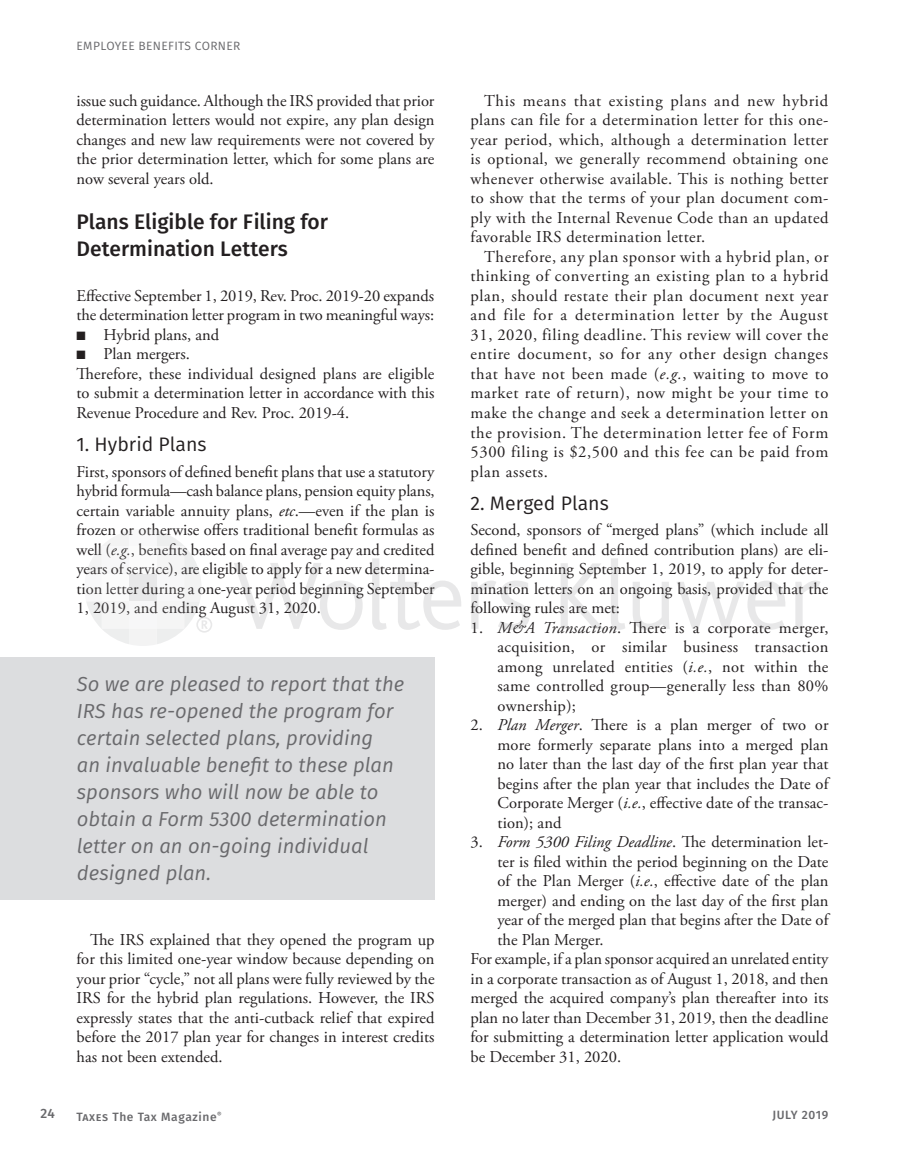
<style>
.page{position:relative;width:905px;height:1175px;background:#fff}
.page>*{position:absolute;margin:0;border:0;box-sizing:border-box;transform-origin:0 0}
.HeadA{font:500 21px/27px "Fira Sans";color:#231f20}
.Pull_Quote_A{font:italic 20.25px/27px "Fira Sans";color:#69696c}
.HeadB{font:19.5px "Fira Sans";color:#231f20}
.TextInd{font:16.5px/19.5px "Adobe Garamond Pro";letter-spacing:.005em;color:#231f20;text-align:justify}
.Text{font:16.5px/19.5px "Adobe Garamond Pro";color:#231f20;text-align:justify}
.t1{font:500 13.5px "Fira Sans";color:#69696c}
.t2{font:500 12px "Fira Sans";letter-spacing:.05em;color:#69696c}
.Running_H_A{font:12px "Fira Sans";letter-spacing:.03em;color:#69696c}
.t3{font:500 7.05px "Fira Sans";color:#69696c}
.s1{font-style:italic}
</style>
<div class="page">
<div style="left:0;top:657px;width:435px;height:242px;background:#dcdddf"></div>
<svg style="left:234px;top:563px;width:128px;height:67px"></svg>
<svg style="left:372px;top:558px;width:89px;height:72px"></svg>
<svg style="left:795px;top:581px;width:25px;height:48px"></svg>
<svg style="left:471px;top:581px;width:58px;height:49px"></svg>
<svg style="left:561px;top:563px;width:42px;height:66px"></svg>
<svg style="left:611px;top:558px;width:14px;height:72px"></svg>
<svg style="left:633px;top:582px;width:37px;height:48px"></svg>
<svg style="left:677px;top:581px;width:108px;height:49px"></svg>
<svg style="left:86px;top:531px;width:126px;height:115px"></svg>
<p class="Running_H_A" style="left:77px;top:37px;width:78px">EMPLOYEE BENE</p>
<p class="Running_H_A" style="left:168px;top:37px;width:74px">FITS CORNER</p>
<p class="Text" style="left:76px;top:91px;width:359px">issue such guidance. Although the IRS provided that prior determination letters would not expire, any plan design changes and new law requirements were not covered by the prior determination letter, which for some plans are now several years old.</p>
<p class="HeadA" style="left:76px;top:207px;width:253px">Plans Eligible for Filing for<br>Determination Letters</p>
<p class="Text" style="left:76px;top:286px;width:359px">Effective September 1, 2019, Rev. Proc. 2019-20 expands the determination letter program in two meaningful ways:</p>
<p class="TextInd" style="left:76px;top:325px;width:144px">■ Hybrid plans, and</p>
<p class="TextInd" style="left:76px;top:345px;width:115px">■ Plan mergers.</p>
<p class="Text" style="left:76px;top:364px;width:359px">Therefore, these individual designed plans are eligible to submit a determination letter in accordance with this Revenue Procedure and Rev. Proc. 2019-4.</p>
<p class="HeadB" style="left:76px;top:430px;width:132px">1. HYBRID PLANS</p>
<p class="Text" style="left:76px;top:462px;width:359px">First, sponsors of defined benefit plans that use a statutory hybrid formula—cash balance plans, pension equity plans, certain variable annuity plans, <span class="s1">etc</span>.—even if the plan is frozen or otherwise offers traditional benefit formulas as well (<span class="s1">e.g.</span>, benefits based on final average pay and credited years of service), are eligible to apply for a new determina&shy;tion letter during a one-year period beginning September 1, 2019, and ending August 31, 2020.</p>
<p class="Pull_Quote_A" style="left:77px;top:670px;width:329px">So we are pleased to report that the<br>IRS has re-opened the program for certain selected plans, providing<br>an invaluable benefit to these plan sponsors who will now be able to obtain a Form 5300 determination letter on an on-going individual designed plan.</p>
<p class="TextInd" style="left:76px;top:930px;width:359px;text-indent:14px">The IRS explained that they opened the program up for this limited one-year window because depending on your prior “cycle,” not all plans were fully reviewed by the IRS for the hybrid plan regulations. However, the IRS expressly states that the anti-cutback relief that expired before the 2017 plan year for changes in interest credits has not been extended.</p>
<p class="TextInd" style="left:470px;top:91px;width:359px;text-indent:14px">This means that existing plans and new hybrid plans can file for a determination letter for this one&shy;year period, which, although a determination letter is optional, we generally recommend obtaining one whenever otherwise available. This is nothing better to show that the terms of your plan document com&shy;ply with the Internal Revenue Code than an updated favorable IRS determination letter.</p>
<p class="TextInd" style="left:470px;top:247px;width:359px;text-indent:14px">Therefore, any plan sponsor with a hybrid plan, or thinking of converting an existing plan to a hybrid plan, should restate their plan document next year and file for a determination letter by the August 31, 2020, filing deadline. This review will cover the entire document, so for any other design changes that have not been made (<span class="s1">e.g.</span>, waiting to move to market rate of return), now might be your time to make the change and seek a determination letter on the provision. The determination letter fee of Form 5300 filing is $2,500 and this fee can be paid from plan assets.</p>
<p class="HeadB" style="left:470px;top:488px;width:140px">2. MERGED PLANS</p>
<p class="Text" style="left:470px;top:520px;width:359px">Second, sponsors of “merged plans” (which include all defined benefit and defined contribution plans) are eli&shy;gible, beginning September 1, 2019, to apply for deter&shy;mination letters on an ongoing basis, provided that the following rules are met:</p>
<p class="TextInd" style="left:497px;top:618px;width:332px;text-indent:-27px">1. <span class="s1">M&amp;A Transaction</span>. There is a corporate merger, acquisition, or similar business transaction among unrelated entities (<span class="s1">i.e.</span>, not within the same controlled group—generally less than 80% ownership);</p>
<p class="TextInd" style="left:497px;top:715px;width:332px;text-indent:-27px">2. <span class="s1">Plan Merger</span>. There is a plan merger of two or more formerly separate plans into a merged plan no later than the last day of the first plan year that begins after the plan year that includes the Date of Corporate Merger (<span class="s1">i.e.</span>, effective date of the transac&shy;tion); and</p>
<p class="TextInd" style="left:497px;top:832px;width:332px;text-indent:-27px">3. <span class="s1">Form 5300 Filing Deadline</span>. The determination let&shy;ter is filed within the period beginning on the Date of the Plan Merger (<span class="s1">i.e.</span>, effective date of the plan merger) and ending on the last day of the first plan year of the merged plan that begins after the Date of the Plan Merger.</p>
<p class="Text" style="left:470px;top:949px;width:359px">For example, if a plan sponsor acquired an unrelated entity in a corporate transaction as of August 1, 2018, and then merged the acquired company’s plan thereafter into its plan no later than December 31, 2019, then the deadline for submitting a determination letter application would be December 31, 2020.</p>
<p class="t1" style="left:40px;top:1102px;width:16px">24</p>
<p class="t3" style="left:217px;top:1109px;width:6px">®</p>
<p class="t2" style="left:772px;top:1105px;width:57px">JULY 2019</p>
<p class="t2" style="left:76px;top:1107px;width:142px">Taxes The Tax Magazine</p>
</div>
